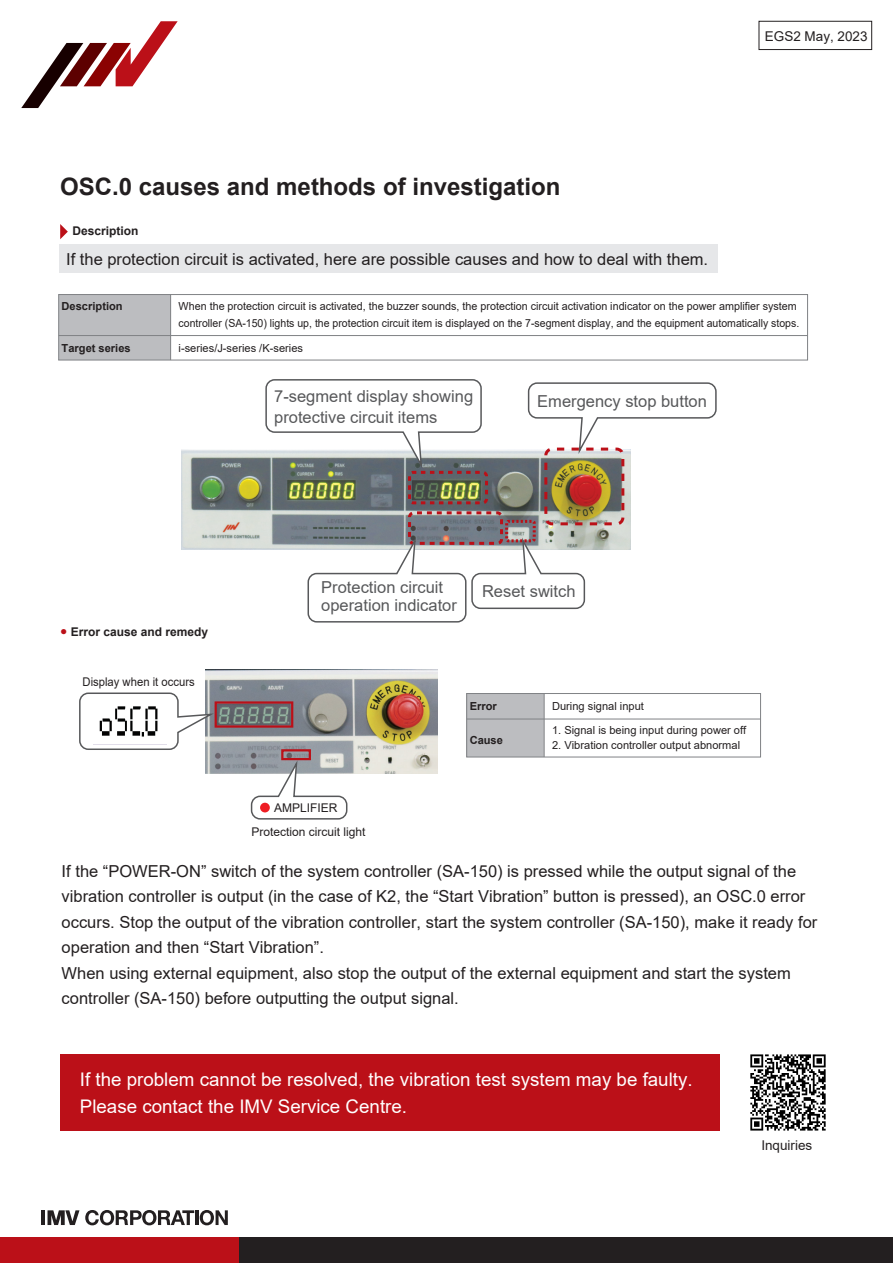
<style>
.page{position:relative;width:893px;height:1263px;background:#fff}
.page>*{position:absolute;margin:0;border:0;box-sizing:border-box;transform-origin:0 0}
.t1{font:700 24px "Arial";color:#231f20}
.t2{font:18.75px/27px "Arial";color:#fff}
.t3{font:16.5px/25.5px "Arial";color:#231f20}
.t4{font:16.5px/21px "Arial";color:#57585a}
.t5{font:13.5px "Arial";color:#231f20}
.t6{font:700 12px "Arial";color:#231f20}
.t7{font:12px "Arial";color:#231f20}
.t8{font:12px "Arial";color:#231f20;scale:.94 1}
.t9{font:11.1px/17.1px "Arial";color:#231f20}
.t10{font:700 11.1px "Arial";color:#231f20}
.s1{font-weight:400;color:#bb1018}
</style>
<div class="page">
<img style="left:205px;top:670px;width:232px;height:103px">
<svg style="left:79px;top:692px;width:138px;height:59px"></svg>
<svg style="left:250px;top:757px;width:98px;height:63px"></svg>
<img style="left:181px;top:450px;width:450px;height:100px">
<svg style="left:265px;top:379px;width:218px;height:93px"></svg>
<div style="left:59px;top:295px;width:112px;height:65px;background:#bcbdc0"></div>
<div style="left:58px;top:294px;width:750px;height:66px;border:1px solid #808285"></div>
<hr style="left:59px;top:335px;width:749px;height:1px;background:#808285">
<hr style="left:170px;top:295px;width:1px;height:65px;background:#808285">
<div style="left:467px;top:693px;width:77px;height:64px;background:#bcbdc0"></div>
<div style="left:466px;top:693px;width:295px;height:64px;border:1px solid #808285"></div>
<hr style="left:467px;top:719px;width:293px;height:1px;background:#808285">
<hr style="left:544px;top:693px;width:1px;height:64px;background:#808285">
<svg style="left:60px;top:224px;width:8px;height:15px"></svg>
<div style="left:408px;top:471px;width:80px;height:33px;border:3px dashed #bb1018;border-radius:4px"></div>
<div style="left:408px;top:511px;width:95px;height:34px;border:3px dashed #bb1018;border-radius:4px"></div>
<div style="left:505px;top:520px;width:31px;height:22px;border:3px dashed #bb1018;border-radius:2px"></div>
<div style="left:544px;top:448px;width:80px;height:77px;border:3px dashed #bb1018;border-radius:6px"></div>
<svg style="left:527px;top:382px;width:190px;height:75px"></svg>
<img style="left:93px;top:701px;width:73px;height:43px">
<div style="left:215px;top:701px;width:78px;height:27px;border:2px solid #bb1018"></div>
<div style="left:281px;top:749px;width:30px;height:11px;border:2px solid #bb1018"></div>
<div style="left:260px;top:803px;width:10px;height:9px;background:#ee1d23;border-radius:50%"></div>
<div style="left:60px;top:1054px;width:659px;height:77px;background:#bb1018"></div>
<img style="left:750px;top:1054px;width:76px;height:77px">
<div style="left:59px;top:244px;width:658px;height:29px;background:#e6e7e9"></div>
<svg style="left:307px;top:534px;width:279px;height:89px"></svg>
<svg style="left:21px;top:21px;width:157px;height:87px"></svg>
<div style="left:0;top:1238px;width:893px;height:25px;background:#231f20"></div>
<div style="left:0;top:1238px;width:239px;height:25px;background:#bb1018"></div>
<hr style="left:41px;top:1210px;width:4px;height:15px;background:#231f20">
<svg style="left:48px;top:1210px;width:31px;height:15px"></svg>
<svg style="left:85px;top:1210px;width:109px;height:15px"></svg>
<hr style="left:195px;top:1210px;width:3px;height:15px;background:#231f20">
<svg style="left:200px;top:1210px;width:28px;height:15px"></svg>
<div style="left:759px;top:21px;width:113px;height:29px;border:1px solid #231f20"></div>
<h1 class="t1" style="left:60px;top:170px;width:502px">OSC.0 causes and methods of investigation</h1>
<p class="t6" style="left:73px;top:222px;width:68px">Description</p>
<p class="t3" style="left:66px;top:246px;width:643px">If the protection circuit is activated, here are possible causes and how to deal with them.</p>
<p class="t5" style="left:765px;top:27px;width:104px">EGS2 May, 2023</p>
<p class="t10" style="left:62px;top:298px;width:63px">Description</p>
<p class="t10" style="left:62px;top:340px;width:71px">Target series</p>
<p class="t9" style="left:179px;top:297px;width:622px">When the protection circuit is activated, the buzzer sounds, the protection circuit activation indicator on the power amplifier system controller (SA-150) lights up, the protection circuit item is displayed on the 7-segment display, and the equipment automatically stops.</p>
<p class="t9" style="left:179px;top:340px;width:126px">i-series/J-series /K-series</p>
<p class="t4" style="left:274px;top:385px;width:200px">7-segment display showing protective circuit items</p>
<p class="t4" style="left:537px;top:390px;width:171px">Emergency stop button</p>
<p class="t4" style="left:321px;top:578px;width:137px;line-height:18px">Protection circuit operation indicator</p>
<p class="t4" style="left:482px;top:581px;width:95px">Reset switch</p>
<p class="t6" style="left:60px;top:623px;width:149px"><span class="s1">●</span> Error cause and remedy</p>
<p class="t8" style="left:83px;top:674px;width:121px">Display when it occurs</p>
<p class="t7" style="left:274px;top:800px;width:65px">AMPLIFIER</p>
<p class="t7" style="left:252px;top:824px;width:116px">Protection circuit light</p>
<p class="t10" style="left:470px;top:699px;width:29px">Error</p>
<p class="t10" style="left:470px;top:732px;width:35px">Cause</p>
<p class="t9" style="left:552px;top:698px;width:93px">During signal input</p>
<p class="t9" style="left:552px;top:722px;width:196px">1. Signal is being input during power off</p>
<p class="t9" style="left:552px;top:737px;width:189px">2. Vibration controller output abnormal</p>
<p class="t3" style="left:62px;top:858px;width:757px">If the “POWER-ON” switch of the system controller (SA-150) is pressed while the output signal of the vibration controller is output (in the case of K2, the “Start Vibration” button is pressed), an OSC.0 error occurs. Stop the output of the vibration controller, start the system controller (SA-150), make it ready for operation and then “Start Vibration”.<br>When using external equipment, also stop the output of the external equipment and start the system controller (SA-150) before outputting the output signal.</p>
<p class="t2" style="left:80px;top:1065px;width:614px">If the problem cannot be resolved, the vibration test system may be faulty.<br>Please contact the IMV Service Centre.</p>
<p class="t5" style="left:761px;top:1136px;width:53px">Inquiries</p>
</div>
